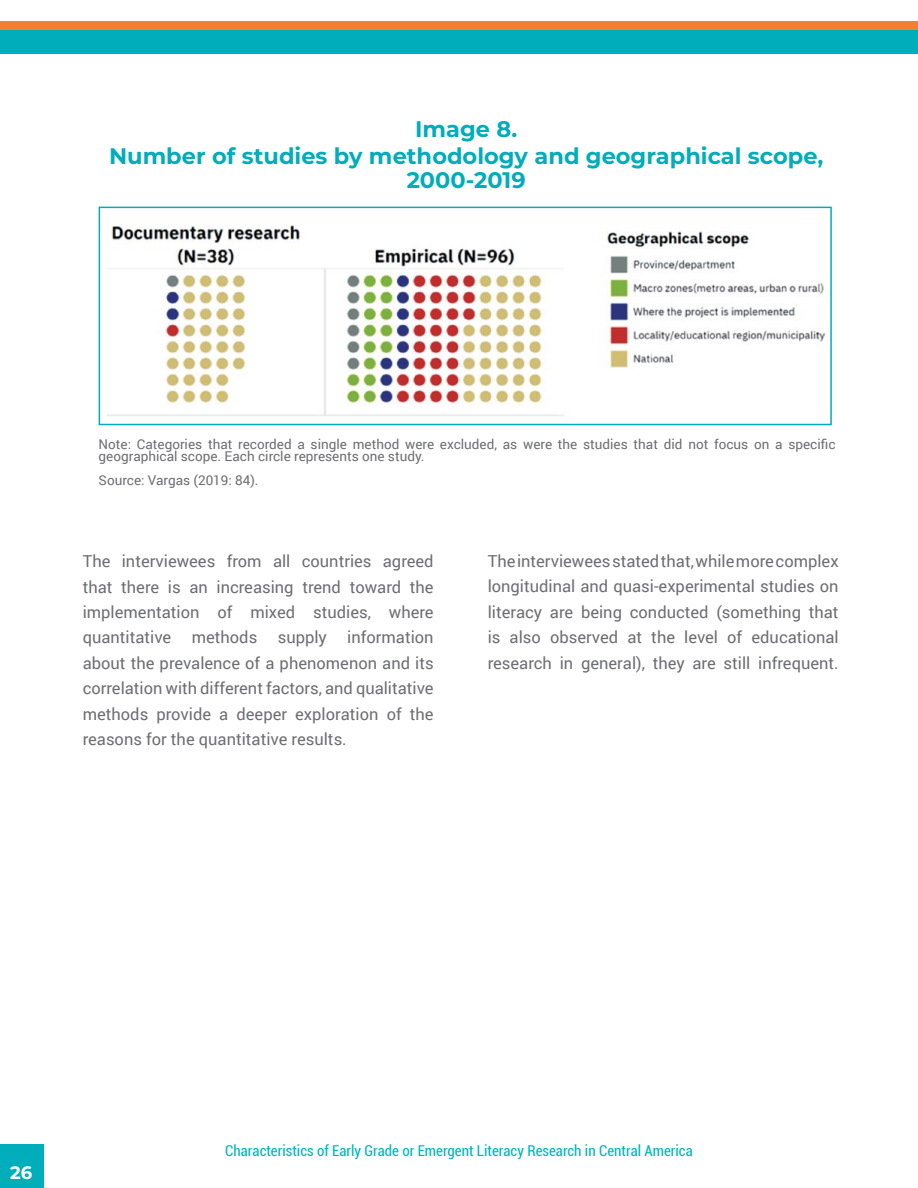
<style>
.page{position:relative;width:918px;height:1188px;background:#fff}
.page>*{position:absolute;margin:0;border:0;box-sizing:border-box;transform-origin:0 0}
.t1{font:700 22.5px/27px "Montserrat";color:#00adbb;text-align:center}
.t2{font:700 18px "Montserrat";color:#fff}
.t3{font:16.5px/25.5px "Roboto";color:#6d6e71;text-align:justify}
.t4{font:condensed 15px "Roboto";color:#00b7bd}
.t5{font:13.5px/12px "Roboto";color:#6d6e71}
</style>
<div class="page">
<div style="left:0;top:21px;width:918px;height:24px;background:#ef8034"></div>
<div style="left:0;top:1145px;width:43px;height:43px;background:#00adbb"></div>
<div style="left:0;top:30px;width:918px;height:24px;background:#00adbb"></div>
<img style="left:108px;top:225px;width:723px;height:201px">
<div style="left:99px;top:207px;width:733px;height:218px;border:2px solid #00adbb"></div>
<h1 class="t1" style="left:109px;top:114px;width:716px">Image 8.<br>Number of studies by methodology and geographical scope,</h1>
<h1 class="t1" style="left:407px;top:165px;width:121px">2000-2019</h1>
<p class="t5" style="left:99px;top:438px;width:738px">Note: Categories that recorded a single method were excluded, as were the studies that did not focus on a specific geographical scope. Each circle represents one study.</p>
<p class="t5" style="left:99px;top:474px;width:161px">Source: Vargas (2019: 84).</p>
<p class="t3" style="left:83px;top:548px;width:353px">The interviewees from all countries agreed that there is an increasing trend toward the implementation of mixed studies, where quantitative methods supply information about the prevalence of a phenomenon and its correlation with different factors, and qualitative methods provide a deeper exploration of the reasons for the quantitative results.</p>
<p class="t3" style="left:488px;top:548px;width:353px">The interviewees stated that, while more complex longitudinal and quasi-experimental studies on literacy are being conducted (something that is also observed at the level of educational research in general), they are still infrequent.</p>
<p class="t2" style="left:10px;top:1159px;width:24px">26</p>
<p class="t4" style="left:225px;top:1140px;width:469px">Characteristics of Early Grade or Emergent Literacy Research in Central America</p>
</div>
